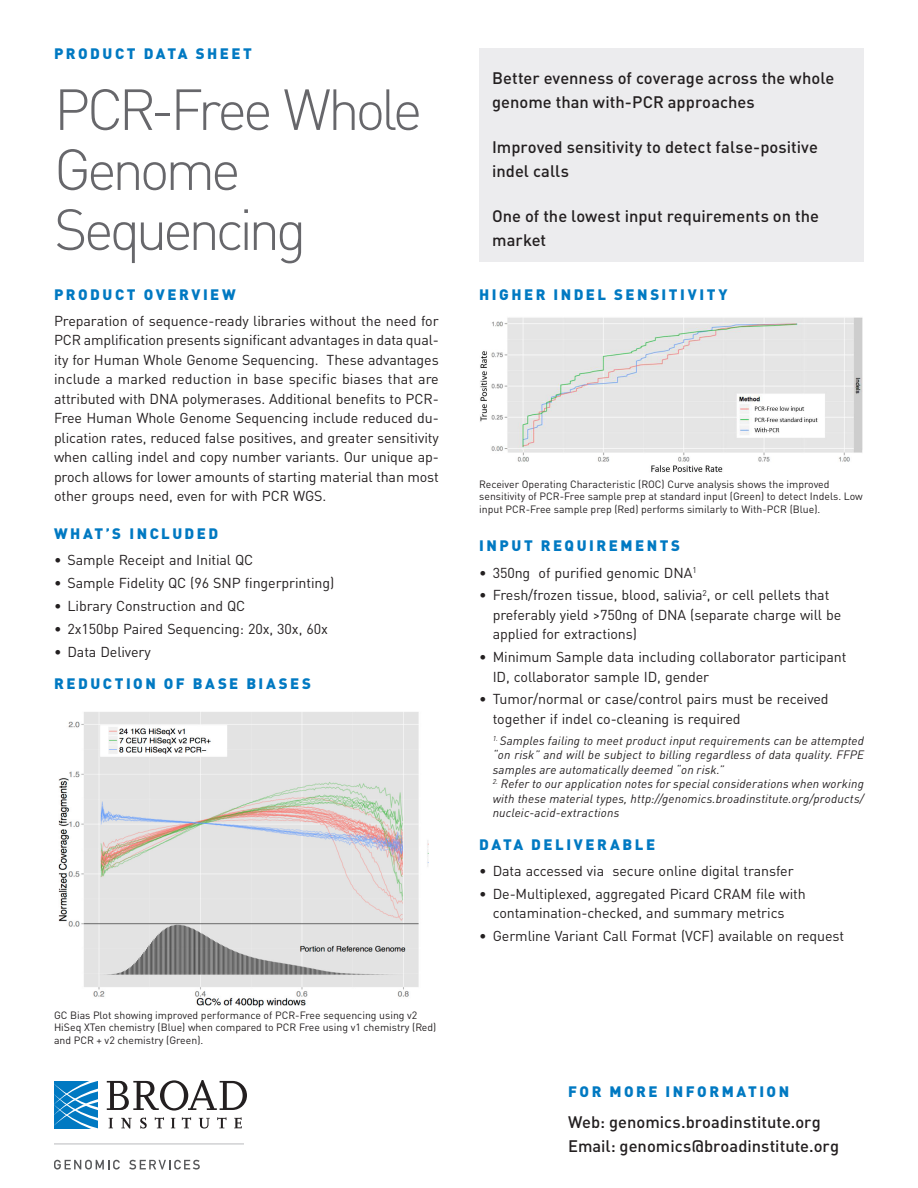
<style>
.page{position:relative;width:918px;height:1188px;background:#fff}
.page>*{position:absolute;margin:0;border:0;box-sizing:border-box;transform-origin:0 0}
.t1{font:300 57px/60px "DINOT";letter-spacing:-.08em;color:#67676b}
.Subhead_2{font:500 16.5px/24px "DINOT";color:#231f20}
.SUBHEAD-CAPS{font:900 15px "DINOT";letter-spacing:.165em;color:#0079c2}
.Body_text{font:900 15px "DINOT";letter-spacing:.16em;color:#0079c2}
.Body_text-2{font:14.25px/19.5px "DINOT";letter-spacing:-.01em;color:#231f20}
.t2{font:italic 12px/14.4px "DINOT";letter-spacing:.015em;color:#231f20;text-align:justify}
.t3{font:10.5px/12.6px "DINOT";color:#231f20}
</style>
<div class="page">
<div style="left:479px;top:48px;width:385px;height:213px;background:#ececee"></div>
<img style="left:58px;top:712px;width:371px;height:296px">
<img style="left:480px;top:317px;width:383px;height:155px">
<svg style="left:54px;top:1160px;width:66px;height:10px"></svg>
<svg style="left:129px;top:1160px;width:71px;height:10px"></svg>
<svg style="left:109px;top:1118px;width:4px;height:10px"></svg>
<svg style="left:121px;top:1118px;width:11px;height:11px"></svg>
<svg style="left:140px;top:1118px;width:7px;height:11px"></svg>
<svg style="left:155px;top:1117px;width:9px;height:11px"></svg>
<svg style="left:171px;top:1118px;width:4px;height:10px"></svg>
<svg style="left:182px;top:1117px;width:9px;height:11px"></svg>
<svg style="left:199px;top:1118px;width:11px;height:11px"></svg>
<svg style="left:217px;top:1117px;width:10px;height:11px"></svg>
<svg style="left:234px;top:1117px;width:8px;height:11px"></svg>
<svg style="left:107px;top:1080px;width:140px;height:31px"></svg>
<svg style="left:54px;top:1081px;width:44px;height:47px;background:#3193cd"></svg>
<hr style="left:54px;top:1143px;width:190px;height:1px;background:#c1c2c4">
<p class="SUBHEAD-CAPS" style="left:54px;top:43px;width:199px">PRODUCT DATA SHEET</p>
<p class="t1" style="left:54px;top:79px;width:370px">PCR-Free Whole<br>Genome<br>Sequencing</p>
<p class="SUBHEAD-CAPS" style="left:54px;top:284px;width:183px">PRODUCT OVERVIEW</p>
<p class="Body_text-2" style="left:54px;top:311px;width:386px;text-align:justify">Preparation of sequence-ready libraries without the need for PCR amplification presents significant advantages in data qual&shy;ity for Human Whole Genome Sequencing. These advantages include a marked reduction in base specific biases that are attributed with DNA polymerases. Additional benefits to PCR-Free Human Whole Genome Sequencing include reduced du&shy;plication rates, reduced false positives, and greater sensitivity when calling indel and copy number variants. Our unique ap&shy;proch allows for lower amounts of starting material than most other groups need, even for with PCR WGS.</p>
<p class="Body_text" style="left:54px;top:524px;width:166px">WHAT’S INCLUDED</p>
<p class="Body_text-2" style="left:54px;top:550px;width:201px">• Sample Receipt and Initial QC</p>
<p class="Body_text-2" style="left:54px;top:573px;width:282px">• Sample Fidelity QC (96 SNP fingerprinting)</p>
<p class="Body_text-2" style="left:54px;top:596px;width:193px">• Library Construction and QC</p>
<p class="Body_text-2" style="left:54px;top:618px;width:275px">• 2x150bp Paired Sequencing: 20x, 30x, 60x</p>
<p class="Body_text-2" style="left:54px;top:642px;width:98px">• Data Delivery</p>
<p class="SUBHEAD-CAPS" style="left:54px;top:673px;width:259px">REDUCTION OF BASE BIASES</p>
<p class="t3" style="left:54px;top:1009px;width:384px">GC Bias Plot showing improved performance of PCR-Free sequencing using v2<br>HiSeq XTen chemistry (Blue) when compared to PCR Free using v1 chemistry (Red) and PCR + v2 chemistry (Green).</p>
<p class="Subhead_2" style="left:492px;top:66px;width:344px">Better evenness of coverage across the whole genome than with-PCR approaches</p>
<p class="Subhead_2" style="left:492px;top:135px;width:327px">Improved sensitivity to detect false-positive indel calls</p>
<p class="Subhead_2" style="left:492px;top:204px;width:328px">One of the lowest input requirements on the market</p>
<p class="SUBHEAD-CAPS" style="left:479px;top:285px;width:250px">HIGHER INDEL SENSITIVITY</p>
<p class="t3" style="left:479px;top:477px;width:385px">Receiver Operating Characteristic (ROC) Curve analysis shows the improved sensitivity of PCR-Free sample prep at standard input (Green) to detect Indels. Low input PCR-Free sample prep (Red) performs similarly to With-PCR (Blue).</p>
<p class="SUBHEAD-CAPS" style="left:479px;top:536px;width:202px">INPUT REQUIREMENTS</p>
<p class="Body_text-2" style="left:479px;top:563px;width:219px">• 350ng of purified genomic DNA<sup>1</sup></p>
<p class="Body_text-2" style="left:493px;top:585px;width:350px;text-indent:-14px">• Fresh/frozen tissue, blood, salivia<sup>2</sup>, or cell pellets that preferably yield &gt;750ng of DNA (separate charge will be applied for extractions)</p>
<p class="Body_text-2" style="left:493px;top:647px;width:355px;text-indent:-14px">• Minimum Sample data including collaborator participant<br>ID, collaborator sample ID, gender</p>
<p class="Body_text-2" style="left:493px;top:689px;width:337px;text-indent:-14px">• Tumor/normal or case/control pairs must be received together if indel co-cleaning is required</p>
<p class="t2" style="left:493px;top:733px;width:373px"><sup>1.</sup> Samples failing to meet product input requirements can be attempted “on risk” and will be subject to billing regardless of data quality. FFPE samples are automatically deemed “on risk.”</p>
<p class="t2" style="left:493px;top:776px;width:373px"><sup>2.</sup> Refer to our application notes for special considerations when working with these material types, http://genomics.broadinstitute.org/products/ nucleic-acid-extractions</p>
<p class="SUBHEAD-CAPS" style="left:479px;top:834px;width:177px">DATA DELIVERABLE</p>
<p class="Body_text-2" style="left:479px;top:861px;width:316px">• Data accessed via secure online digital transfer</p>
<p class="Body_text-2" style="left:479px;top:883px;width:328px;text-align:center">• De-Multiplexed, aggregated Picard CRAM file with contamination-checked, and summary metrics</p>
<p class="Body_text-2" style="left:479px;top:926px;width:366px">• Germline Variant Call Format (VCF) available on request</p>
<p class="SUBHEAD-CAPS" style="left:568px;top:1081px;width:223px">FOR MORE INFORMATION</p>
<p class="Subhead_2" style="left:568px;top:1109px;width:254px">Web: genomics.broadinstitute.org</p>
<p class="Subhead_2" style="left:568px;top:1133px;width:273px">Email: genomics@broadinstitute.org</p>
</div>
